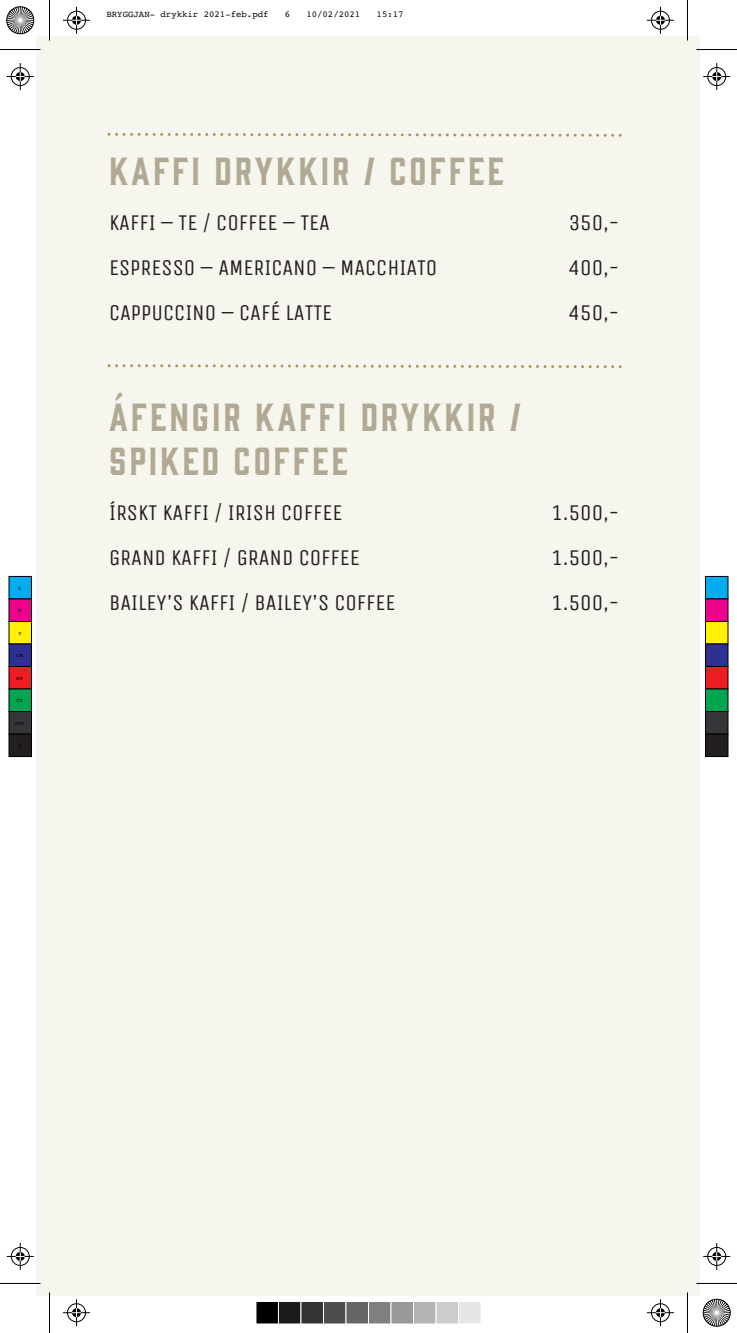
<style>
.page{position:relative;width:737px;height:1333px;background:#fff}
.page>*{position:absolute;margin:0;border:0;box-sizing:border-box;transform-origin:0 0}
.t1{font:36px/43.5px "Gin W00";letter-spacing:.08em;color:#b1a993}
.t2{font:22.5px "Unica One";color:#231f20}
.t3{font:9px "Courier";color:#000}
.t4{font:5.25px "Courier";color:#000}
</style>
<div class="page">
<div style="left:37px;top:37px;width:663px;height:1258px;background:#f6f5ee"></div>
<svg style="left:107px;top:132px;width:515px;height:5px"></svg>
<svg style="left:107px;top:364px;width:515px;height:5px"></svg>
<hr style="left:0;top:1282px;width:40px;height:2px;background:#fff">
<hr style="left:696px;top:1282px;width:41px;height:2px;background:#fff">
<hr style="left:686px;top:0;width:2px;height:40px;background:#fff">
<hr style="left:686px;top:1292px;width:2px;height:40px;background:#fff">
<hr style="left:0;top:49px;width:40px;height:1px;background:#000">
<hr style="left:696px;top:49px;width:41px;height:1px;background:#000">
<hr style="left:0;top:1282px;width:40px;height:1px;background:#000">
<hr style="left:696px;top:1282px;width:41px;height:1px;background:#000">
<hr style="left:49px;top:0;width:1px;height:40px;background:#000">
<hr style="left:49px;top:1292px;width:1px;height:40px;background:#000">
<hr style="left:687px;top:0;width:1px;height:40px;background:#000">
<hr style="left:687px;top:1292px;width:1px;height:40px;background:#000">
<svg style="left:63px;top:7px;width:27px;height:27px"></svg>
<svg style="left:647px;top:7px;width:27px;height:27px"></svg>
<svg style="left:63px;top:1299px;width:27px;height:26px"></svg>
<svg style="left:647px;top:1299px;width:27px;height:26px"></svg>
<svg style="left:7px;top:63px;width:27px;height:27px"></svg>
<svg style="left:7px;top:1242px;width:27px;height:27px"></svg>
<svg style="left:703px;top:63px;width:27px;height:27px"></svg>
<svg style="left:703px;top:1242px;width:27px;height:27px"></svg>
<div style="left:9px;top:576px;width:23px;height:23px;background:#00aeef"></div>
<div style="left:9px;top:576px;width:23px;height:23px;border:1px solid #000"></div>
<div style="left:9px;top:599px;width:23px;height:22px;background:#ed028c"></div>
<div style="left:9px;top:598px;width:23px;height:23px;border:1px solid #000"></div>
<div style="left:9px;top:621px;width:23px;height:23px;background:#fff101"></div>
<div style="left:9px;top:621px;width:23px;height:23px;border:1px solid #000"></div>
<div style="left:9px;top:644px;width:23px;height:22px;background:#2e3092"></div>
<div style="left:9px;top:643px;width:23px;height:23px;border:1px solid #000"></div>
<div style="left:9px;top:666px;width:23px;height:23px;background:#ee1d23"></div>
<div style="left:9px;top:666px;width:23px;height:23px;border:1px solid #000"></div>
<div style="left:9px;top:689px;width:23px;height:22px;background:#00a54f"></div>
<div style="left:9px;top:711px;width:23px;height:23px;background:#363539"></div>
<div style="left:9px;top:711px;width:23px;height:23px;border:1px solid #000"></div>
<div style="left:9px;top:734px;width:23px;height:22px;background:#231f20"></div>
<div style="left:9px;top:733px;width:23px;height:23px;border:1px solid #000"></div>
<div style="left:705px;top:576px;width:23px;height:23px;background:#00aeef"></div>
<div style="left:705px;top:576px;width:23px;height:23px;border:1px solid #000"></div>
<div style="left:705px;top:599px;width:23px;height:22px;background:#ed028c"></div>
<div style="left:705px;top:598px;width:23px;height:23px;border:1px solid #000"></div>
<div style="left:705px;top:621px;width:23px;height:23px;background:#fff101"></div>
<div style="left:705px;top:621px;width:23px;height:23px;border:1px solid #000"></div>
<div style="left:705px;top:644px;width:23px;height:22px;background:#2e3092"></div>
<div style="left:705px;top:643px;width:23px;height:23px;border:1px solid #000"></div>
<div style="left:705px;top:666px;width:23px;height:23px;background:#ee1d23"></div>
<div style="left:705px;top:666px;width:23px;height:23px;border:1px solid #000"></div>
<div style="left:705px;top:689px;width:23px;height:22px;background:#00a54f"></div>
<div style="left:705px;top:711px;width:23px;height:23px;background:#363539"></div>
<div style="left:705px;top:711px;width:23px;height:23px;border:1px solid #000"></div>
<div style="left:705px;top:734px;width:23px;height:22px;background:#231f20"></div>
<div style="left:705px;top:733px;width:23px;height:23px;border:1px solid #000"></div>
<div style="left:256px;top:1301px;width:22px;height:22px;background:#000"></div>
<div style="left:256px;top:1300px;width:23px;height:23px;border:1px solid #fff"></div>
<div style="left:278px;top:1301px;width:23px;height:22px;background:#1a1a1a"></div>
<div style="left:278px;top:1300px;width:23px;height:23px;border:1px solid #fff"></div>
<div style="left:301px;top:1301px;width:22px;height:22px;background:#333"></div>
<div style="left:301px;top:1300px;width:23px;height:23px;border:1px solid #fff"></div>
<div style="left:323px;top:1301px;width:23px;height:22px;background:#4d4d4d"></div>
<div style="left:323px;top:1300px;width:23px;height:23px;border:1px solid #fff"></div>
<div style="left:346px;top:1301px;width:22px;height:22px;background:#666"></div>
<div style="left:346px;top:1300px;width:23px;height:23px;border:1px solid #fff"></div>
<div style="left:368px;top:1301px;width:23px;height:22px;background:#808080"></div>
<div style="left:368px;top:1300px;width:23px;height:23px;border:1px solid #fff"></div>
<div style="left:391px;top:1301px;width:22px;height:22px;background:#999"></div>
<div style="left:391px;top:1300px;width:23px;height:23px;border:1px solid #fff"></div>
<div style="left:413px;top:1301px;width:23px;height:22px;background:#b3b3b3"></div>
<div style="left:413px;top:1300px;width:23px;height:23px;border:1px solid #fff"></div>
<div style="left:436px;top:1301px;width:22px;height:22px;background:#ccc"></div>
<div style="left:436px;top:1300px;width:23px;height:23px;border:1px solid #fff"></div>
<div style="left:458px;top:1301px;width:23px;height:22px;background:#e6e6e6"></div>
<div style="left:458px;top:1300px;width:23px;height:23px;border:1px solid #fff"></div>
<svg style="left:6px;top:6px;width:29px;height:29px"></svg>
<svg style="left:702px;top:1298px;width:29px;height:29px"></svg>
<p class="t4" style="left:18px;top:583px;width:5px">C</p>
<p class="t4" style="left:18px;top:606px;width:5px">M</p>
<p class="t4" style="left:18px;top:628px;width:5px">Y</p>
<p class="t4" style="left:17px;top:651px;width:8px">CM</p>
<p class="t4" style="left:17px;top:673px;width:8px">MY</p>
<p class="t4" style="left:17px;top:696px;width:8px">CY</p>
<p class="t4" style="left:15px;top:718px;width:11px">CMY</p>
<p class="t4" style="left:18px;top:741px;width:5px">K</p>
<p class="t3" style="left:106px;top:7px;width:164px">BRYGGJAN- drykkir 2021-feb.pdf</p>
<p class="t3" style="left:285px;top:7px;width:7px">6</p>
<p class="t3" style="left:306px;top:7px;width:56px">10/02/2021</p>
<p class="t3" style="left:377px;top:7px;width:29px">15:17</p>
<h1 class="t1" style="left:109px;top:147px;width:396px">KAFFI DRYKKIR / COFFEE</h1>
<p class="t2" style="left:109px;top:209px;width:222px">KAFFI – TE / COFFEE – TEA</p>
<p class="t2" style="left:569px;top:209px;width:52px">350,-</p>
<p class="t2" style="left:109px;top:254px;width:330px">ESPRESSO – AMERICANO – MACCHIATO</p>
<p class="t2" style="left:569px;top:254px;width:52px">400,-</p>
<p class="t2" style="left:109px;top:299px;width:225px">CAPPUCCINO – CAFÉ LATTE</p>
<p class="t2" style="left:569px;top:299px;width:52px">450,-</p>
<h1 class="t1" style="left:109px;top:393px;width:414px">ÁFENGIR KAFFI DRYKKIR /<br>SPIKED COFFEE</h1>
<p class="t2" style="left:109px;top:499px;width:235px">ÍRSKT KAFFI / IRISH COFFEE</p>
<p class="t2" style="left:551px;top:499px;width:69px">1.500,-</p>
<p class="t2" style="left:109px;top:544px;width:252px">GRAND KAFFI / GRAND COFFEE</p>
<p class="t2" style="left:551px;top:544px;width:69px">1.500,-</p>
<p class="t2" style="left:109px;top:589px;width:288px">BAILEY’S KAFFI / BAILEY’S COFFEE</p>
<p class="t2" style="left:551px;top:589px;width:69px">1.500,-</p>
</div>
